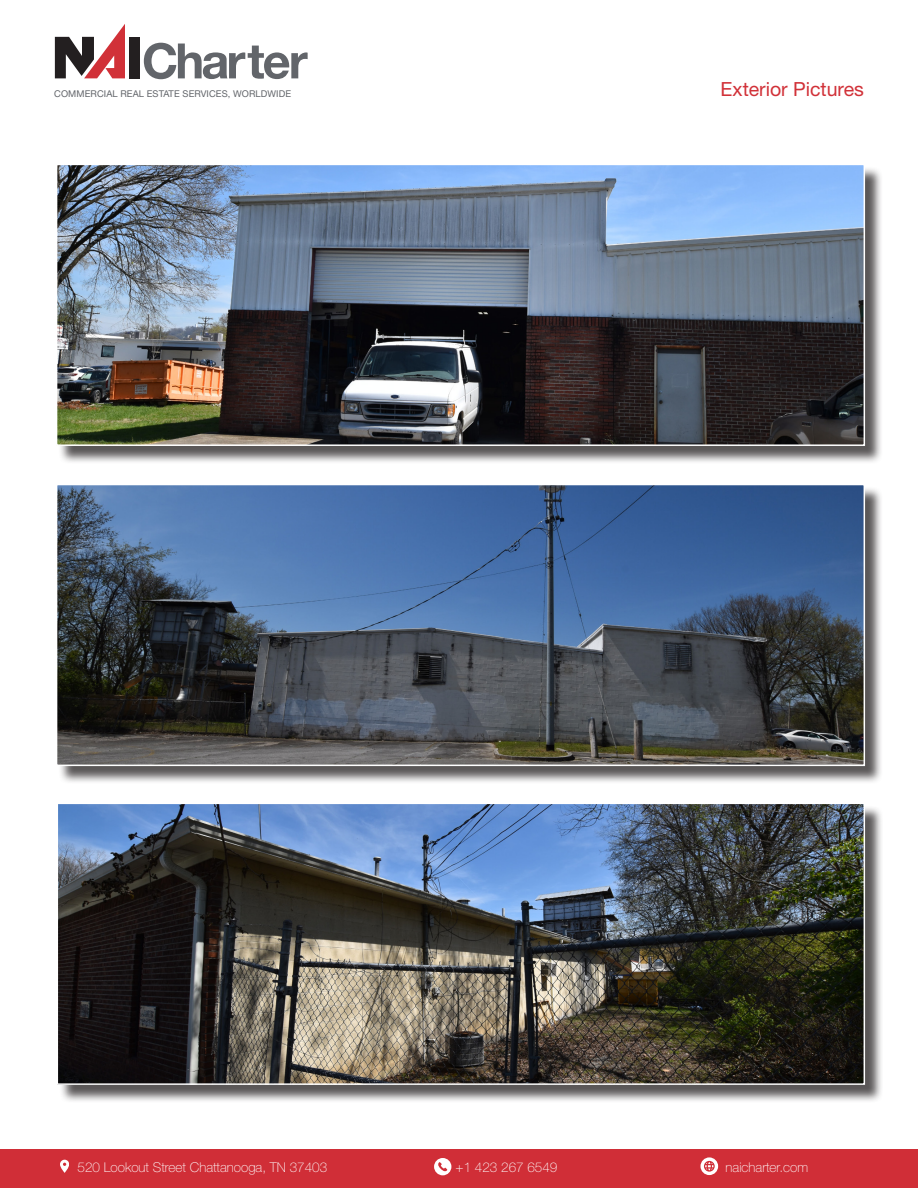
<style>
.page{position:relative;width:918px;height:1188px;background:#fff}
.page>*{position:absolute;margin:0;border:0;box-sizing:border-box;transform-origin:0 0}
.t1{font:19.5px "Helvetica Neue LT Std";color:#d13138}
.t2{font:100 13.5px "Helvetica Neue LT Std";color:#fff}
.t3{font:9.3px "Helvetica Neue LT Std";letter-spacing:.01em;color:#62656a}
</style>
<div class="page">
<div style="left:0;top:1149px;width:918px;height:39px;background:#d02e37"></div>
<div style="left:129px;top:37px;width:11px;height:41px;background:#231f20"></div>
<svg style="left:55px;top:24px;width:70px;height:54px"></svg>
<svg style="left:144px;top:43px;width:164px;height:36px"></svg>
<svg style="left:60px;top:1159px;width:9px;height:14px"></svg>
<svg style="left:434px;top:1158px;width:17px;height:17px"></svg>
<svg style="left:700px;top:1157px;width:18px;height:18px"></svg>
<div style="left:58px;top:166px;width:826px;height:299px;background:#231f20;opacity:.75"></div>
<img style="left:59px;top:167px;width:803px;height:276px">
<div style="left:56px;top:164px;width:809px;height:282px;border:2px solid #fff"></div>
<div style="left:58px;top:486px;width:826px;height:299px;background:#231f20;opacity:.75"></div>
<img style="left:59px;top:487px;width:803px;height:276px">
<div style="left:56px;top:484px;width:809px;height:282px;border:2px solid #fff"></div>
<div style="left:59px;top:805px;width:825px;height:298px;background:#231f20;opacity:.75"></div>
<img style="left:60px;top:806px;width:802px;height:276px">
<div style="left:57px;top:803px;width:808px;height:282px;border:2px solid #fff"></div>
<p class="t3" style="left:54px;top:89px;width:238px">COMMERCIAL REAL ESTATE SERVICES, WORLDWIDE</p>
<p class="t1" style="left:721px;top:78px;width:145px">Exterior Pictures</p>
<p class="t2" style="left:78px;top:1160px;width:251px">520 Lookout Street Chattanooga, TN 37403</p>
<p class="t2" style="left:456px;top:1160px;width:103px">+1 423 267 6549</p>
<p class="t2" style="left:726px;top:1160px;width:84px">naicharter.com</p>
</div>
